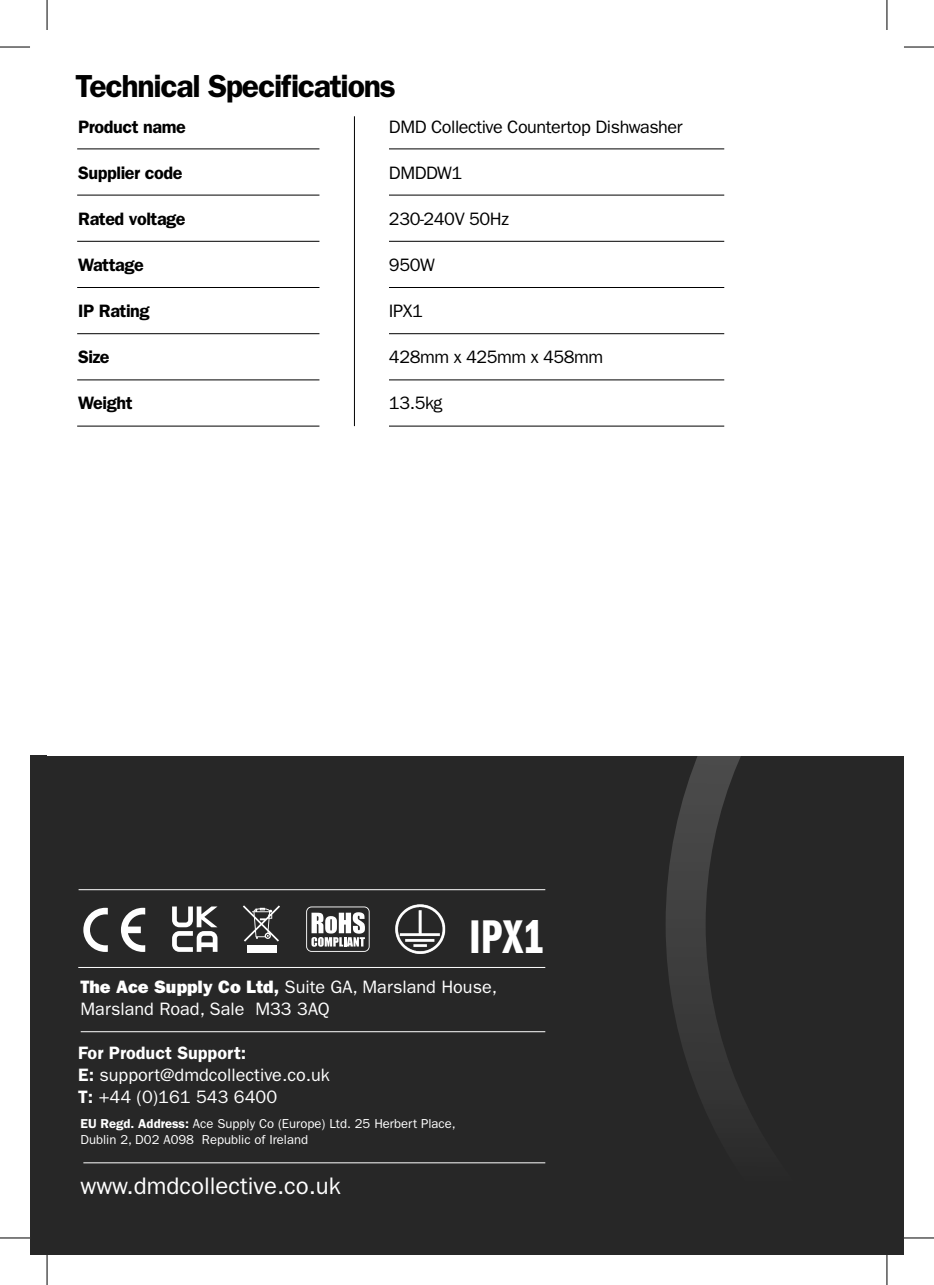
<style>
.page{position:relative;width:934px;height:1285px;background:#fff}
.page>*{position:absolute;margin:0;border:0;box-sizing:border-box;transform-origin:0 0}
.t1{font:49px "Franklin Gothic LT Pro Dm Cm";color:#fff}
.t2{font:32px "Franklin Gothic LT Pro Dm";letter-spacing:-.04em;color:#000}
.t3{font:24px "Franklin Gothic LT Pro";color:#fff}
.t4{font:18px "Franklin Gothic LT Pro";color:#fff}
.t5{font:18px "Franklin Gothic LT Pro";letter-spacing:-.025em;color:#000}
.t6{font:18px "Franklin Gothic LT Pro Dm";letter-spacing:-.025em;color:#000}
.t7{font:18px "Franklin Gothic LT Pro Dm";color:#fff}
.t8{font:13px "Franklin Gothic LT Pro";color:#fff}
.s1{font-weight:800}
.s2{font-family:"Franklin Gothic LT Pro Dm"}
</style>
<div class="page">
<div style="left:30px;top:756px;width:873px;height:499px;background:#272727"></div>
<hr style="left:78px;top:889px;width:467px;height:1px;background:#fff">
<hr style="left:78px;top:967px;width:467px;height:1px;background:#fff">
<svg style="left:172px;top:906px;width:45px;height:46px"></svg>
<svg style="left:121px;top:907px;width:24px;height:45px"></svg>
<svg style="left:83px;top:907px;width:25px;height:45px"></svg>
<svg style="left:306px;top:906px;width:63px;height:46px"></svg>
<svg style="left:243px;top:905px;width:37px;height:36px"></svg>
<div style="left:246px;top:946px;width:30px;height:7px;background:#fff"></div>
<svg style="left:666px;top:756px;width:82px;height:353px"></svg>
<img style="left:395px;top:904px;width:51px;height:49px">
<hr style="left:77px;top:148px;width:242px;height:1px;background:#000">
<hr style="left:389px;top:148px;width:335px;height:1px;background:#000">
<hr style="left:77px;top:195px;width:242px;height:1px;background:#000">
<hr style="left:389px;top:195px;width:335px;height:1px;background:#000">
<hr style="left:77px;top:241px;width:242px;height:1px;background:#000">
<hr style="left:389px;top:241px;width:335px;height:1px;background:#000">
<hr style="left:77px;top:287px;width:242px;height:1px;background:#000">
<hr style="left:389px;top:287px;width:335px;height:1px;background:#000">
<hr style="left:77px;top:333px;width:242px;height:1px;background:#000">
<hr style="left:389px;top:333px;width:335px;height:1px;background:#000">
<hr style="left:77px;top:379px;width:242px;height:1px;background:#000">
<hr style="left:389px;top:379px;width:335px;height:1px;background:#000">
<hr style="left:77px;top:425px;width:242px;height:1px;background:#000">
<hr style="left:389px;top:425px;width:335px;height:1px;background:#000">
<hr style="left:354px;top:116px;width:1px;height:310px;background:#000">
<hr style="left:81px;top:1031px;width:464px;height:1px;background:#fff">
<hr style="left:83px;top:1162px;width:462px;height:1px;background:#fff">
<hr style="left:0;top:47px;width:30px;height:1px;background:#000">
<hr style="left:903px;top:47px;width:30px;height:1px;background:#000">
<hr style="left:0;top:1237px;width:30px;height:1px;background:#000">
<hr style="left:903px;top:1237px;width:30px;height:1px;background:#000">
<hr style="left:47px;top:0;width:1px;height:30px;background:#000">
<hr style="left:47px;top:1255px;width:1px;height:30px;background:#000">
<hr style="left:886px;top:0;width:1px;height:30px;background:#000">
<hr style="left:886px;top:1255px;width:1px;height:30px;background:#000">
<p class="t2" style="left:75px;top:67px;width:321px">Technical Specifications</p>
<p class="t6" style="left:78px;top:116px;width:109px">Product name</p>
<p class="t6" style="left:78px;top:162px;width:106px">Supplier code</p>
<p class="t6" style="left:78px;top:208px;width:109px">Rated voltage</p>
<p class="t6" style="left:78px;top:254px;width:67px">Wattage</p>
<p class="t6" style="left:78px;top:300px;width:73px">IP Rating</p>
<p class="t6" style="left:78px;top:346px;width:33px">Size</p>
<p class="t6" style="left:78px;top:392px;width:56px">Weight</p>
<p class="t5" style="left:389px;top:116px;width:295px">DMD Collective Countertop Dishwasher</p>
<p class="t5" style="left:389px;top:162px;width:75px">DMDDW1</p>
<p class="t5" style="left:389px;top:208px;width:121px">230-240V 50Hz</p>
<p class="t5" style="left:389px;top:254px;width:47px">950W</p>
<p class="t5" style="left:389px;top:300px;width:35px">IPX1</p>
<p class="t5" style="left:389px;top:346px;width:216px">428mm x 425mm x 458mm</p>
<p class="t5" style="left:389px;top:392px;width:55px">13.5kg</p>
<p class="t1" style="left:469px;top:909px;width:77px">IPX1</p>
<p class="t4" style="left:80px;top:976px;width:418px"><span class="s1">The Ace Supply Co Ltd,</span> Suite GA, Marsland House,</p>
<p class="t4" style="left:80px;top:998px;width:250px">Marsland Road, Sale M33 3AQ</p>
<p class="t7" style="left:78px;top:1042px;width:169px">For Product Support:</p>
<p class="t4" style="left:78px;top:1064px;width:253px"><span class="s2">E:</span> support@dmdcollective.co.uk</p>
<p class="t4" style="left:78px;top:1086px;width:200px"><span class="s2">T:</span> +44 (0)161 543 6400</p>
<p class="t8" style="left:80px;top:1116px;width:376px"><span class="s2">EU Regd. Address:</span> Ace Supply Co (Europe) Ltd. 25 Herbert Place,</p>
<p class="t8" style="left:80px;top:1132px;width:229px">Dublin 2, D02 A098 Republic of Ireland</p>
<p class="t3" style="left:80px;top:1172px;width:262px">www.dmdcollective.co.uk</p>
</div>
